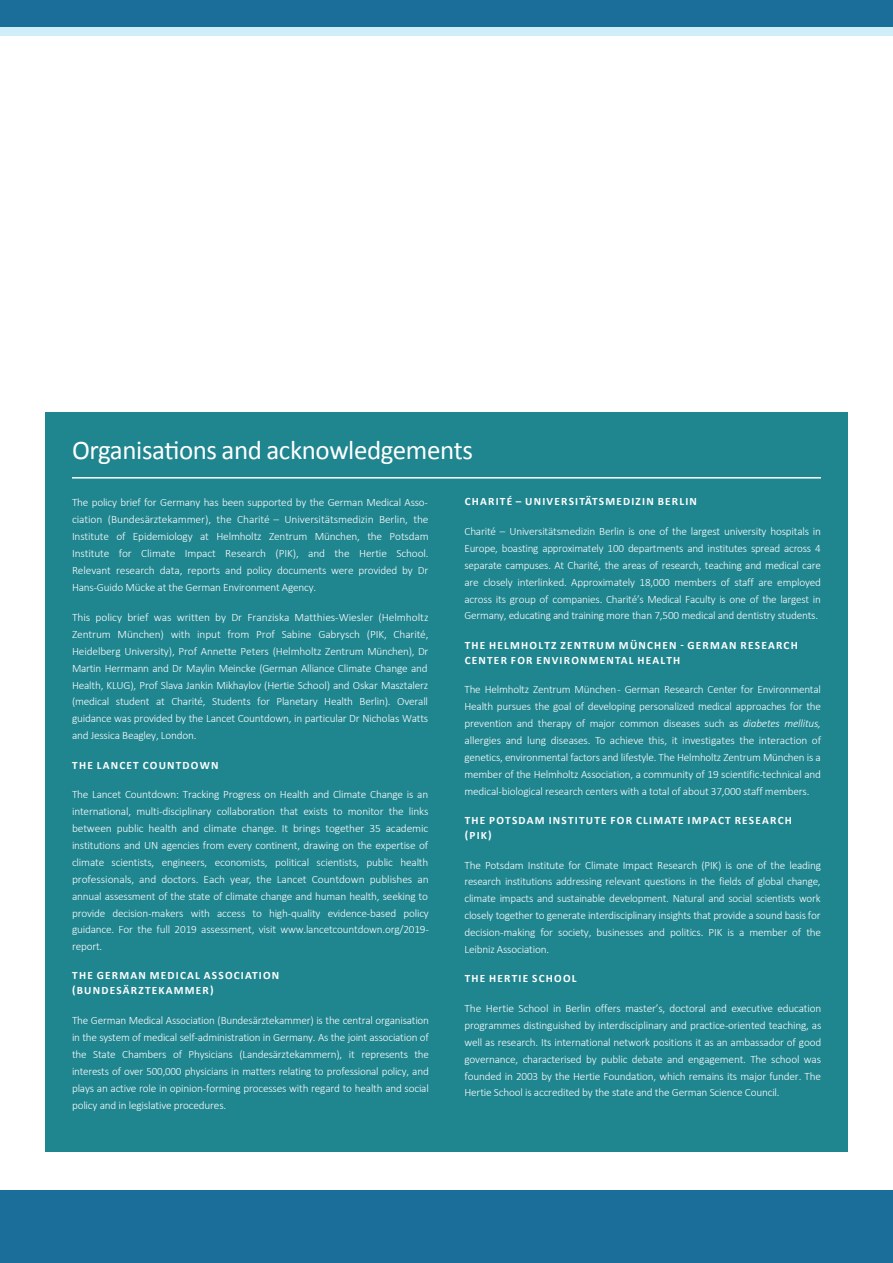
<style>
.page{position:relative;width:893px;height:1263px;background:#fff}
.page>*{position:absolute;margin:0;border:0;box-sizing:border-box;transform-origin:0 0}
.t1{font:27px "Calibri";letter-spacing:-.015em;color:#fff}
.t2{font:300 11.25px/16.8px "Calibri";letter-spacing:-.015em;color:#fff;text-align:justify}
.t3{font:700 11.25px/15px "Calibri";letter-spacing:.105em;color:#fff}
.s1{font-style:italic}
</style>
<div class="page">
<div style="left:0;top:0;width:893px;height:27px;background:#1b6d9a"></div>
<div style="left:0;top:27px;width:893px;height:9px;background:#d0edfa"></div>
<div style="left:0;top:1191px;width:893px;height:72px;background:#1b6d9a"></div>
<div style="left:45px;top:412px;width:803px;height:740px;background:#1f858f"></div>
<hr style="left:72px;top:477px;width:749px;height:1px;background:#fff">
<h1 class="t1" style="left:72px;top:431px;width:402px">Organisations and acknowledgements</h1>
<p class="t2" style="left:72px;top:494px;width:358px">The policy brief for Germany has been supported by the German Medical Asso&shy;ciation (Bundesärztekammer), the Charité – Universitätsmedizin Berlin, the Institute of Epidemiology at Helmholtz Zentrum München, the Potsdam Institute for Climate Impact Research (PIK), and the Hertie School.<br>Relevant research data, reports and policy documents were provided by Dr Hans-Guido Mücke at the German Environment Agency.</p>
<p class="t2" style="left:72px;top:609px;width:358px">This policy brief was written by Dr Franziska Matthies-Wiesler (Helmholtz Zentrum München) with input from Prof Sabine Gabrysch (PIK, Charité, Heidelberg University), Prof Annette Peters (Helmholtz Zentrum München), Dr Martin Herrmann and Dr Maylin Meincke (German Alliance Climate Change and Health, KLUG), Prof Slava Jankin Mikhaylov (Hertie School) and Oskar Masztalerz (medical student at Charité, Students for Planetary Health Berlin). Overall guidance was provided by the Lancet Countdown, in particular Dr Nicholas Watts and Jessica Beagley, London.</p>
<p class="t3" style="left:72px;top:757px;width:148px">THE LANCET COUNTDOWN</p>
<p class="t2" style="left:72px;top:786px;width:358px">The Lancet Countdown: Tracking Progress on Health and Climate Change is an international, multi-disciplinary collaboration that exists to monitor the links between public health and climate change. It brings together 35 academic institutions and UN agencies from every continent, drawing on the expertise of climate scientists, engineers, economists, political scientists, public health professionals, and doctors. Each year, the Lancet Countdown publishes an annual assessment of the state of climate change and human health, seeking to provide decision-makers with access to high-quality evidence-based policy guidance. For the full 2019 assessment, visit www.lancetcountdown.org/2019- report.</p>
<p class="t3" style="left:72px;top:968px;width:209px">THE GERMAN MEDICAL ASSOCIATION (BUNDESÄRZTEKAMMER)</p>
<p class="t2" style="left:72px;top:1012px;width:359px">The German Medical Association (Bundesärztekammer) is the central organisation in the system of medical self-administration in Germany. As the joint association of the State Chambers of Physicians (Landesärztekammern), it represents the interests of over 500,000 physicians in matters relating to professional policy, and plays an active role in opinion-forming processes with regard to health and social policy and in legislative procedures.</p>
<p class="t3" style="left:465px;top:494px;width:234px">CHARITÉ – UNIVERSITÄTSMEDIZIN BERLIN</p>
<p class="t2" style="left:464px;top:523px;width:358px">Charité – Universitätsmedizin Berlin is one of the largest university hospitals in Europe, boasting approximately 100 departments and institutes spread across 4 separate campuses. At Charité, the areas of research, teaching and medical care are closely interlinked. Approximately 18,000 members of staff are employed across its group of companies. Charité’s Medical Faculty is one of the largest in Germany, educating and training more than 7,500 medical and dentistry students.</p>
<p class="t3" style="left:465px;top:637px;width:335px">THE HELMHOLTZ ZENTRUM MÜNCHEN - GERMAN RESEARCH<br>CENTER FOR ENVIRONMENTAL HEALTH</p>
<p class="t2" style="left:464px;top:681px;width:358px">The Helmholtz Zentrum München- German Research Center for Environmental Health pursues the goal of developing personalized medical approaches for the prevention and therapy of major common diseases such as <span class="s1">diabetes mellitus, </span>allergies and lung diseases. To achieve this, it investigates the interaction of genetics, environmental factors and lifestyle. The Helmholtz Zentrum München is a member of the Helmholtz Association, a community of 19 scientific-technical and medical-biological research centers with a total of about 37,000 staff members.</p>
<p class="t3" style="left:465px;top:812px;width:329px">THE POTSDAM INSTITUTE FOR CLIMATE IMPACT RESEARCH (PIK)</p>
<p class="t2" style="left:464px;top:856px;width:358px">The Potsdam Institute for Climate Impact Research (PIK) is one of the leading research institutions addressing relevant questions in the fields of global change, climate impacts and sustainable development. Natural and social scientists work closely together to generate interdisciplinary insights that provide a sound basis for decision-making for society, businesses and politics. PIK is a member of the Leibniz Association.</p>
<p class="t3" style="left:465px;top:971px;width:113px">THE HERTIE SCHOOL</p>
<p class="t2" style="left:464px;top:1000px;width:358px">The Hertie School in Berlin offers master’s, doctoral and executive education programmes distinguished by interdisciplinary and practice-oriented teaching, as well as research. Its international network positions it as an ambassador of good governance, characterised by public debate and engagement. The school was founded in 2003 by the Hertie Foundation, which remains its major funder. The Hertie School is accredited by the state and the German Science Council.</p>
</div>
